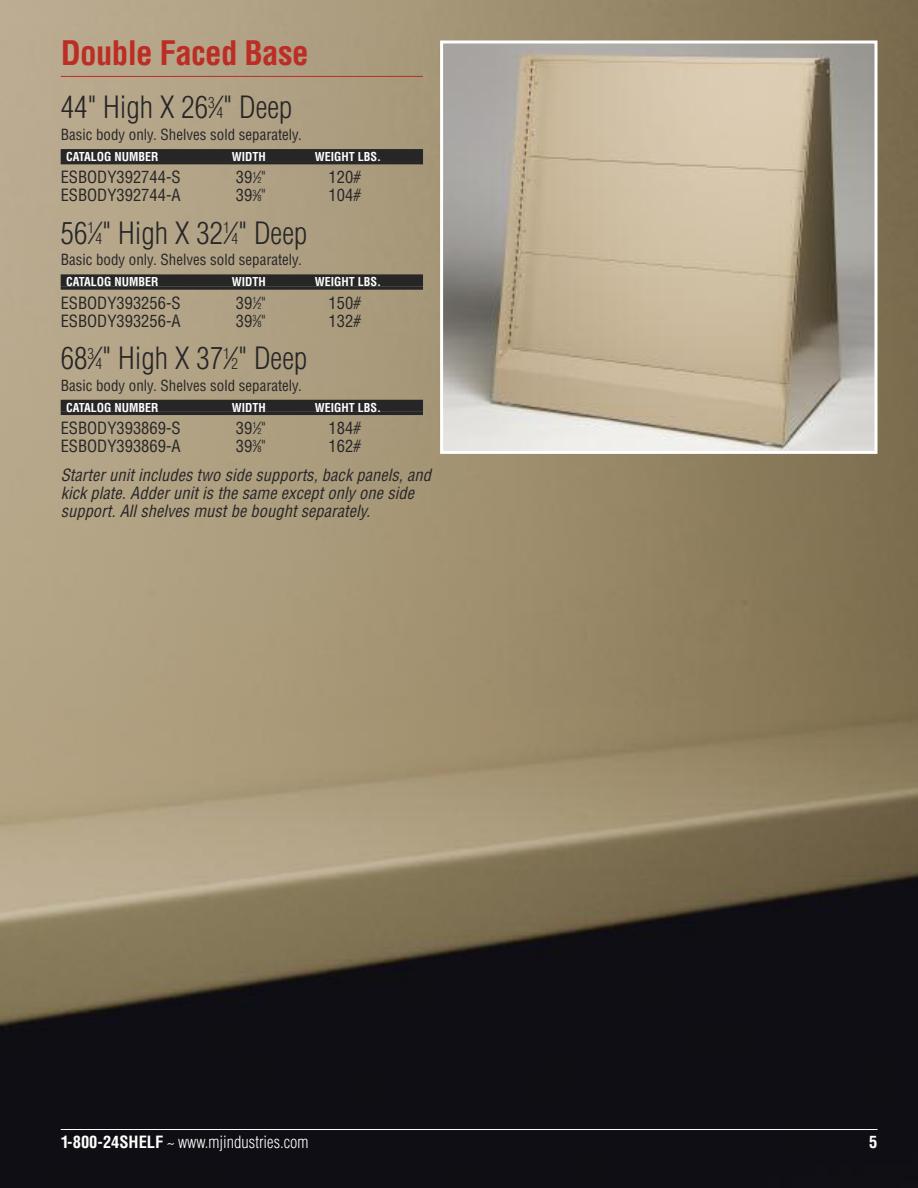
<style>
.page{position:relative;width:918px;height:1188px;background:#fff}
.page>*{position:absolute;margin:0;border:0;box-sizing:border-box;transform-origin:0 0}
.t1{font:700 condensed 33px "Helvetica";letter-spacing:-.02em;color:#bc2e25}
.t2{font:300 condensed 30px "Helvetica";color:#272627}
.t3{font:condensed 16.5px "Helvetica";color:#272627}
.t4{font:italic condensed 16.5px/18px "Helvetica";letter-spacing:.005em;color:#272627}
.t5{font:300 condensed 16.5px "Helvetica";color:#fff}
.t6{font:700 condensed 16.5px "Helvetica";color:#fff}
.t7{font:condensed 15px "Helvetica";color:#272627}
.t8{font:700 condensed 12px "Helvetica";color:#fff}
.s1{font-size:15px}
.s2{font-size:8.25px}
.s3{font-weight:700}
</style>
<div class="page">
<img style="left:0;top:0;width:918px;height:1188px">
<hr style="left:61px;top:1129px;width:817px;height:1px;background:#fff">
<img style="left:444px;top:44px;width:430px;height:406px">
<div style="left:440px;top:40px;width:438px;height:414px;border:3px solid #fff"></div>
<hr style="left:61px;top:76px;width:362px;height:1px;background:#bc2e25">
<div style="left:61px;top:149px;width:362px;height:12px;background:#272627"></div>
<hr style="left:61px;top:161px;width:362px;height:3px;background:#272627">
<div style="left:61px;top:274px;width:362px;height:12px;background:#272627"></div>
<svg style="left:61px;top:286px;width:362px;height:4px"></svg>
<div style="left:61px;top:400px;width:362px;height:12px;background:#272627"></div>
<hr style="left:61px;top:412px;width:362px;height:3px;background:#272627">
<h1 class="t1" style="left:61px;top:35px;width:249px">Double Faced Base</h1>
<h2 class="t2" style="left:61px;top:90px;width:233px">44" High X 26<sup>3</sup>⁄<span class="s1">4</span>" Deep</h2>
<p class="t7" style="left:61px;top:126px;width:243px">Basic body only. Shelves sold separately.</p>
<p class="t8" style="left:66px;top:150px;width:94px">CATALOG NUMBER</p>
<p class="t8" style="left:232px;top:150px;width:35px">WIDTH</p>
<p class="t8" style="left:315px;top:150px;width:68px">WEIGHT LBS.</p>
<p class="t3" style="left:61px;top:168px;width:122px">ESBODY392744-S</p>
<p class="t3" style="left:236px;top:168px;width:31px">39<sup>1</sup>⁄<span class="s2">2</span>"</p>
<p class="t3" style="left:329px;top:168px;width:34px">120#</p>
<p class="t3" style="left:61px;top:186px;width:122px">ESBODY392744-A</p>
<p class="t3" style="left:236px;top:186px;width:31px">39<sup>3</sup>⁄<span class="s2">8</span>"</p>
<p class="t3" style="left:329px;top:186px;width:34px">104#</p>
<h2 class="t2" style="left:61px;top:216px;width:248px">56<sup>1</sup>⁄<span class="s1">4</span>" High X 32<sup>1</sup>⁄<span class="s1">4</span>" Deep</h2>
<p class="t7" style="left:61px;top:251px;width:243px">Basic body only. Shelves sold separately.</p>
<p class="t8" style="left:66px;top:275px;width:94px">CATALOG NUMBER</p>
<p class="t8" style="left:232px;top:275px;width:35px">WIDTH</p>
<p class="t8" style="left:315px;top:275px;width:68px">WEIGHT LBS.</p>
<p class="t3" style="left:61px;top:293px;width:122px">ESBODY393256-S</p>
<p class="t3" style="left:236px;top:293px;width:31px">39<sup>1</sup>⁄<span class="s2">2</span>"</p>
<p class="t3" style="left:329px;top:293px;width:34px">150#</p>
<p class="t3" style="left:61px;top:311px;width:122px">ESBODY393256-A</p>
<p class="t3" style="left:236px;top:311px;width:31px">39<sup>3</sup>⁄<span class="s2">8</span>"</p>
<p class="t3" style="left:329px;top:311px;width:34px">132#</p>
<h2 class="t2" style="left:61px;top:341px;width:248px">68<sup>3</sup>⁄<span class="s1">4</span>" High X 37<sup>1</sup>⁄<span class="s1">2</span>" Deep</h2>
<p class="t7" style="left:61px;top:377px;width:243px">Basic body only. Shelves sold separately.</p>
<p class="t8" style="left:66px;top:401px;width:94px">CATALOG NUMBER</p>
<p class="t8" style="left:232px;top:401px;width:35px">WIDTH</p>
<p class="t8" style="left:315px;top:401px;width:68px">WEIGHT LBS.</p>
<p class="t3" style="left:61px;top:419px;width:122px">ESBODY393869-S</p>
<p class="t3" style="left:236px;top:419px;width:31px">39<sup>1</sup>⁄<span class="s2">2</span>"</p>
<p class="t3" style="left:329px;top:419px;width:34px">184#</p>
<p class="t3" style="left:61px;top:437px;width:122px">ESBODY393869-A</p>
<p class="t3" style="left:236px;top:437px;width:31px">39<sup>3</sup>⁄<span class="s2">8</span>"</p>
<p class="t3" style="left:329px;top:437px;width:34px">162#</p>
<p class="t4" style="left:61px;top:466px;width:372px">Starter unit includes two side supports, back panels, and kick plate. Adder unit is the same except only one side support. All shelves must be bought separately.</p>
<p class="t5" style="left:61px;top:1133px;width:249px"><span class="s3">1-800-24SHELF</span> ~ www.mjindustries.com</p>
<p class="t6" style="left:869px;top:1133px;width:10px">5</p>
</div>
